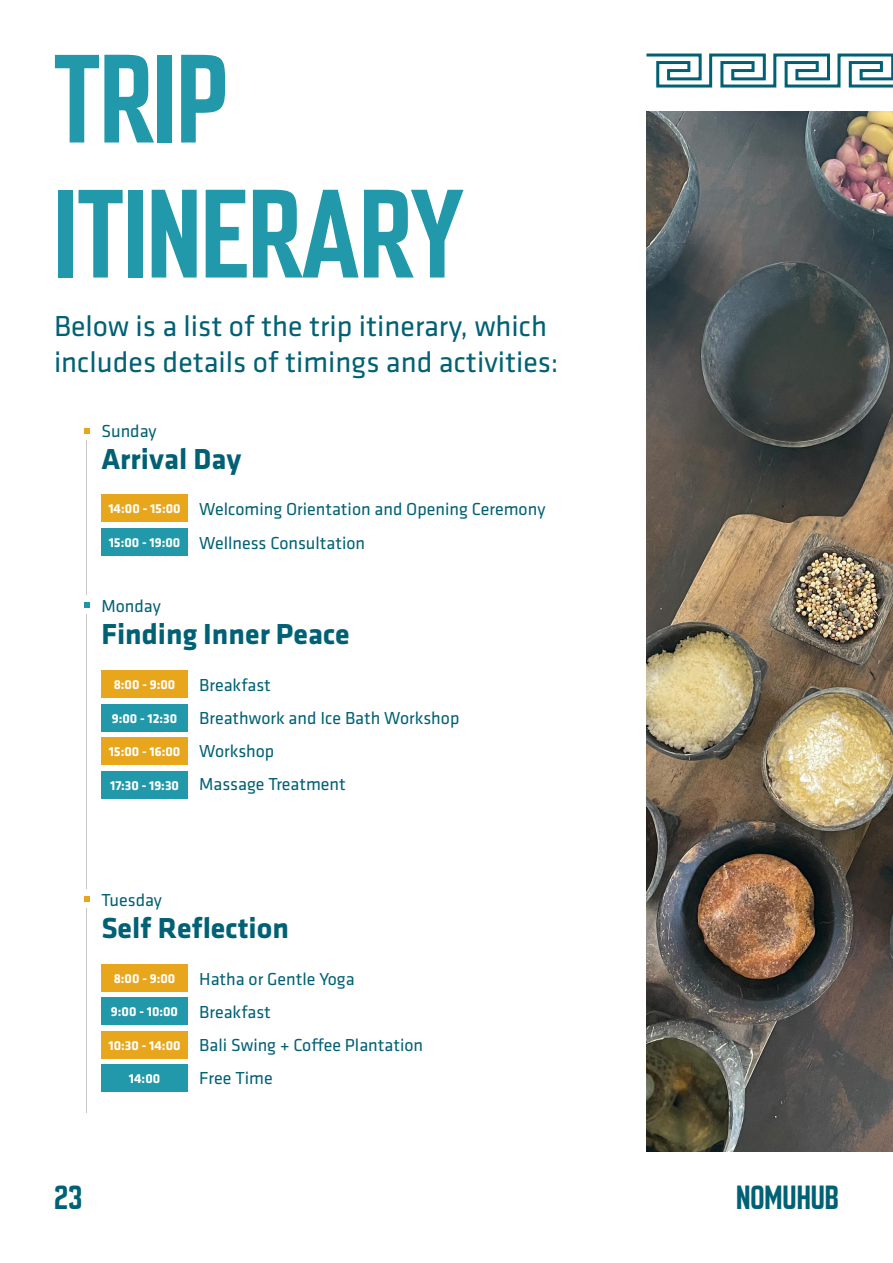
<style>
.page{position:relative;width:893px;height:1263px;background:#fff}
.page>*{position:absolute;margin:0;border:0;box-sizing:border-box;transform-origin:0 0}
.t1{font:500 condensed 112.5px "Enamela W01";color:#2199ab}
.t2{font:30px/36px "Klavika";color:#006175}
.t3{font:700 30px "Klavika";color:#006175}
.t4{font:500 condensed 30px "Enamela W01";color:#006175}
.t5{font:18px "Klavika";color:#006175}
.t6{font:700 13.5px "Klavika";color:#fff}
</style>
<div class="page">
<svg style="left:646px;top:53px;width:247px;height:35px"></svg>
<svg style="left:84px;top:428px;width:6px;height:6px"></svg>
<div style="left:101px;top:495px;width:87px;height:27px;background:#e8a61c"></div>
<div style="left:101px;top:670px;width:87px;height:28px;background:#e8a61c"></div>
<div style="left:101px;top:964px;width:87px;height:27px;background:#e8a61c"></div>
<div style="left:101px;top:704px;width:87px;height:27px;background:#2199ab"></div>
<div style="left:101px;top:528px;width:87px;height:28px;background:#2199ab"></div>
<div style="left:101px;top:998px;width:87px;height:27px;background:#2199ab"></div>
<div style="left:101px;top:737px;width:87px;height:28px;background:#e8a61c"></div>
<div style="left:101px;top:1031px;width:87px;height:27px;background:#e8a61c"></div>
<div style="left:101px;top:771px;width:87px;height:27px;background:#2199ab"></div>
<div style="left:101px;top:1065px;width:87px;height:27px;background:#2199ab"></div>
<hr style="left:86px;top:440px;width:1px;height:672px;background:#c7c7c7">
<div style="left:78px;top:596px;width:18px;height:18px;background:#fff"></div>
<div style="left:78px;top:889px;width:18px;height:18px;background:#fff"></div>
<svg style="left:84px;top:602px;width:6px;height:5px"></svg>
<svg style="left:84px;top:896px;width:6px;height:5px"></svg>
<img style="left:646px;top:112px;width:247px;height:1039px">
<p class="t1" style="left:54px;top:23px;width:175px">TRIP</p>
<p class="t1" style="left:54px;top:158px;width:412px">ITINERARY</p>
<p class="t2" style="left:54px;top:309px;width:506px">Below is a list of the trip itinerary, which includes details of timings and activities:</p>
<p class="t5" style="left:101px;top:421px;width:57px">Sunday</p>
<p class="t3" style="left:101px;top:442px;width:141px">Arrival Day</p>
<p class="t6" style="left:108px;top:502px;width:74px">14:00 - 15:00</p>
<p class="t6" style="left:109px;top:535px;width:73px">15:00 - 19:00</p>
<p class="t5" style="left:199px;top:499px;width:348px">Welcoming Orientation and Opening Ceremony</p>
<p class="t5" style="left:199px;top:533px;width:167px">Wellness Consultation</p>
<p class="t5" style="left:101px;top:596px;width:61px">Monday</p>
<p class="t3" style="left:101px;top:618px;width:250px">Finding Inner Peace</p>
<p class="t6" style="left:114px;top:677px;width:63px">8:00 - 9:00</p>
<p class="t5" style="left:199px;top:675px;width:73px">Breakfast</p>
<p class="t6" style="left:112px;top:711px;width:67px">9:00 - 12:30</p>
<p class="t5" style="left:199px;top:708px;width:262px">Breathwork and Ice Bath Workshop</p>
<p class="t6" style="left:109px;top:744px;width:73px">15:00 - 16:00</p>
<p class="t5" style="left:199px;top:741px;width:77px">Workshop</p>
<p class="t6" style="left:110px;top:778px;width:71px">17:30 - 19:30</p>
<p class="t5" style="left:199px;top:774px;width:148px">Massage Treatment</p>
<p class="t5" style="left:101px;top:890px;width:62px">Tuesday</p>
<p class="t3" style="left:101px;top:912px;width:189px">Self Reflection</p>
<p class="t6" style="left:114px;top:971px;width:63px">8:00 - 9:00</p>
<p class="t5" style="left:199px;top:969px;width:157px">Hatha or Gentle Yoga</p>
<p class="t6" style="left:111px;top:1005px;width:69px">9:00 - 10:00</p>
<p class="t5" style="left:199px;top:1002px;width:73px">Breakfast</p>
<p class="t6" style="left:108px;top:1038px;width:74px">10:30 - 14:00</p>
<p class="t5" style="left:199px;top:1035px;width:225px">Bali Swing + Coffee Plantation</p>
<p class="t6" style="left:129px;top:1071px;width:33px">14:00</p>
<p class="t5" style="left:199px;top:1068px;width:75px">Free Time</p>
<p class="t4" style="left:54px;top:1177px;width:30px">23</p>
<p class="t4" style="left:736px;top:1177px;width:104px">NOMUHUB</p>
</div>
